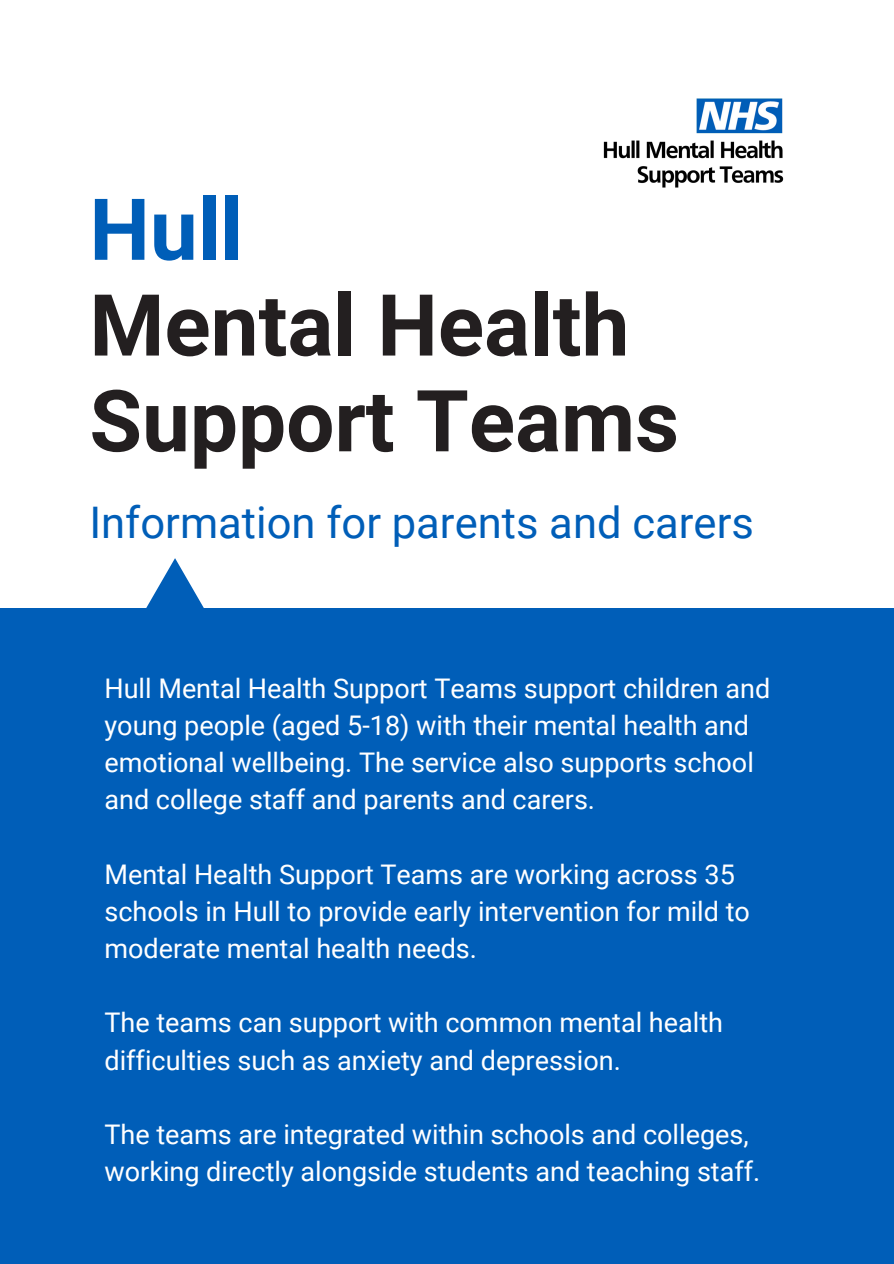
<style>
.page{position:relative;width:894px;height:1264px;background:#fff}
.page>*{position:absolute;margin:0;border:0;box-sizing:border-box;transform-origin:0 0}
.t1{font:700 85.5px/95.7px "Roboto";color:#231f20}
.t2{font:700 85.5px "Roboto";color:#005eb8}
.t3{font:43.5px "Roboto";color:#005eb8}
.t4{font:27px/37.2px "Roboto";color:#fff}
</style>
<div class="page">
<img style="left:603px;top:98px;width:181px;height:90px">
<svg style="left:146px;top:558px;width:58px;height:50px"></svg>
<div style="left:0;top:608px;width:893px;height:655px;background:#005eb8"></div>
<p class="t2" style="left:89px;top:180px;width:155px">Hull</p>
<p class="t1" style="left:89px;top:278px;width:591px">Mental Health<br>Support Teams</p>
<p class="t3" style="left:89px;top:498px;width:665px">Information for parents and carers</p>
<p class="t4" style="left:104px;top:670px;width:667px">Hull Mental Health Support Teams support children and young people (aged 5-18) with their mental health and emotional wellbeing. The service also supports school and college staff and parents and carers.</p>
<p class="t4" style="left:104px;top:856px;width:647px">Mental Health Support Teams are working across 35 schools in Hull to provide early intervention for mild to moderate mental health needs.</p>
<p class="t4" style="left:104px;top:1004px;width:620px">The teams can support with common mental health difficulties such as anxiety and depression.</p>
<p class="t4" style="left:104px;top:1116px;width:657px">The teams are integrated within schools and colleges, working directly alongside students and teaching staff.</p>
</div>
